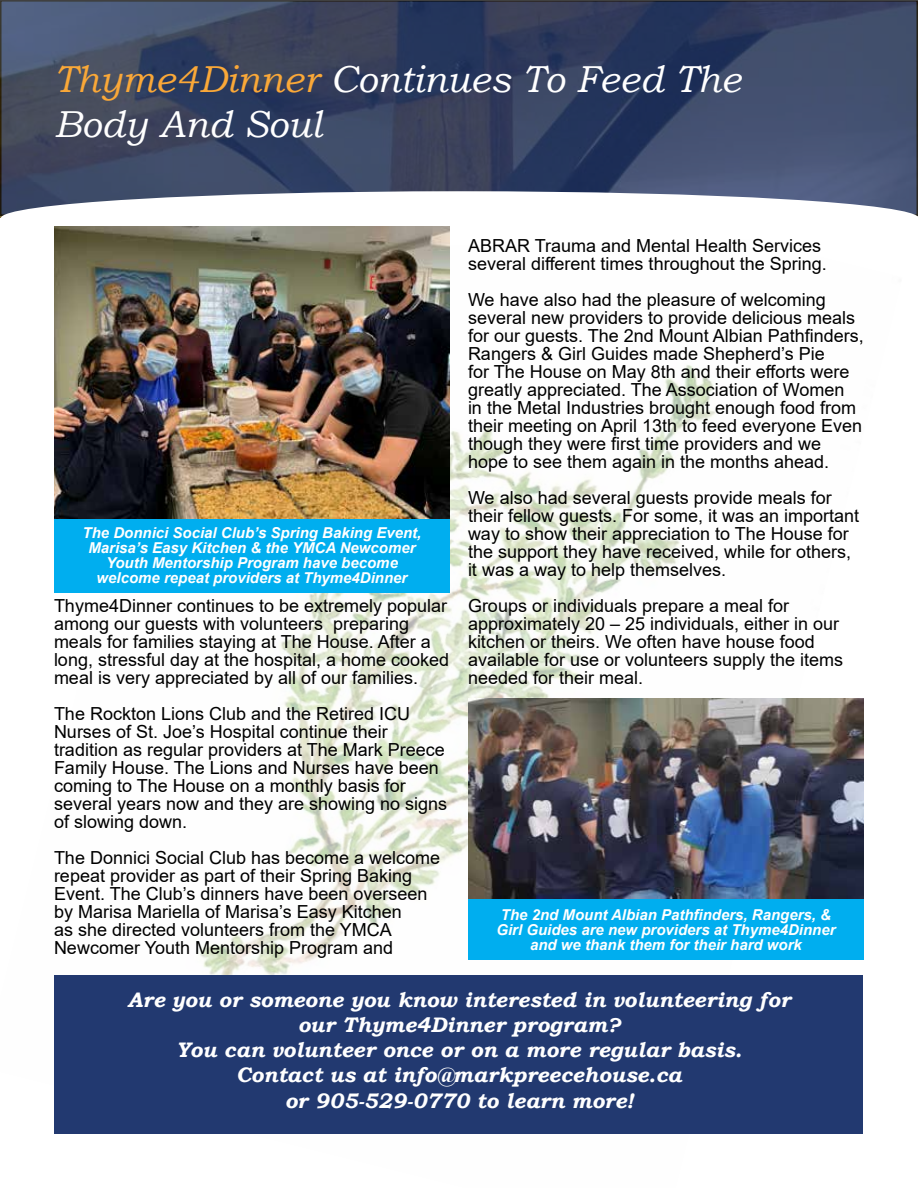
<style>
.page{position:relative;width:918px;height:1188px;background:#fff}
.page>*{position:absolute;margin:0;border:0;box-sizing:border-box;transform-origin:0 0}
.t1{font:italic 37.5px/45px "Bookman Old Style";color:#fff}
.t2{font:italic 700 21px/25.2px "Bookman Old Style";color:#fff;text-align:center}
.t3{font:18px/18px "Arial";color:#000}
.t4{font:italic 700 15px/15px "Arial";color:#fff;text-align:center}
.s1{color:#faa838}
</style>
<div class="page">
<img style="left:0;top:216px;width:863px;height:918px">
<div style="left:468px;top:701px;width:396px;height:259px;background:#00aeef"></div>
<div style="left:54px;top:228px;width:396px;height:365px;background:#00aeef"></div>
<svg style="left:3px;top:3px;width:912px;height:210px;background:#394564"></svg>
<div style="left:0;top:0;width:918px;height:216px;border:2px solid #000"></div>
<div style="left:1px;top:191px;width:917px;height:54px;background:#fff;border-radius:50%"></div>
<img style="left:54px;top:227px;width:396px;height:291px">
<img style="left:468px;top:698px;width:396px;height:200px">
<div style="left:55px;top:975px;width:808px;height:158px;background:#223970"></div>
<h1 class="t1" style="left:54px;top:56px;width:688px"><span class="s1">Thyme4Dinner</span> Continues To Feed The<br>Body And Soul</h1>
<p class="t4" style="left:83px;top:526px;width:340px">The Donnici Social Club’s Spring Baking Event, Marisa’s Easy Kitchen &amp; the YMCA Newcomer Youth Mentorship Program have become welcome repeat providers at Thyme4Dinner</p>
<p class="t3" style="left:54px;top:597px;width:397px">Thyme4Dinner continues to be extremely popular among our guests with volunteers preparing meals for families staying at The House. After a long, stressful day at the hospital, a home cooked meal is very appreciated by all of our families.</p>
<p class="t3" style="left:54px;top:705px;width:395px">The Rockton Lions Club and the Retired ICU Nurses of St. Joe’s Hospital continue their tradition as regular providers at The Mark Preece Family House. The Lions and Nurses have been coming to The House on a monthly basis for several years now and they are showing no signs of slowing down.</p>
<p class="t3" style="left:54px;top:849px;width:388px">The Donnici Social Club has become a welcome repeat provider as part of their Spring Baking Event. The Club’s dinners have been overseen by Marisa Mariella of Marisa’s Easy Kitchen<br>as she directed volunteers from the YMCA Newcomer Youth Mentorship Program and</p>
<p class="t3" style="left:468px;top:237px;width:360px">ABRAR Trauma and Mental Health Services several different times throughout the Spring.</p>
<p class="t3" style="left:468px;top:291px;width:397px">We have also had the pleasure of welcoming several new providers to provide delicious meals for our guests. The 2nd Mount Albian Pathfinders, Rangers &amp; Girl Guides made Shepherd’s Pie<br>for The House on May 8th and their efforts were greatly appreciated. The Association of Women<br>in the Metal Industries brought enough food from their meeting on April 13th to feed everyone Even though they were first time providers and we hope to see them again in the months ahead.</p>
<p class="t3" style="left:468px;top:489px;width:393px">We also had several guests provide meals for their fellow guests. For some, it was an important way to show their appreciation to The House for the support they have received, while for others, it was a way to help themselves.</p>
<p class="t3" style="left:468px;top:597px;width:377px">Groups or individuals prepare a meal for approximately 20 – 25 individuals, either in our kitchen or theirs. We often have house food available for use or volunteers supply the items needed for their meal.</p>
<p class="t4" style="left:496px;top:907px;width:341px">The 2nd Mount Albian Pathfinders, Rangers, &amp;<br>Girl Guides are new providers at Thyme4Dinner and we thank them for their hard work</p>
<p class="t2" style="left:127px;top:987px;width:665px">Are you or someone you know interested in volunteering for our Thyme4Dinner program?<br>You can volunteer once or on a more regular basis.<br>Contact us at info@markpreecehouse.ca<br>or 905-529-0770 to learn more!</p>
</div>
